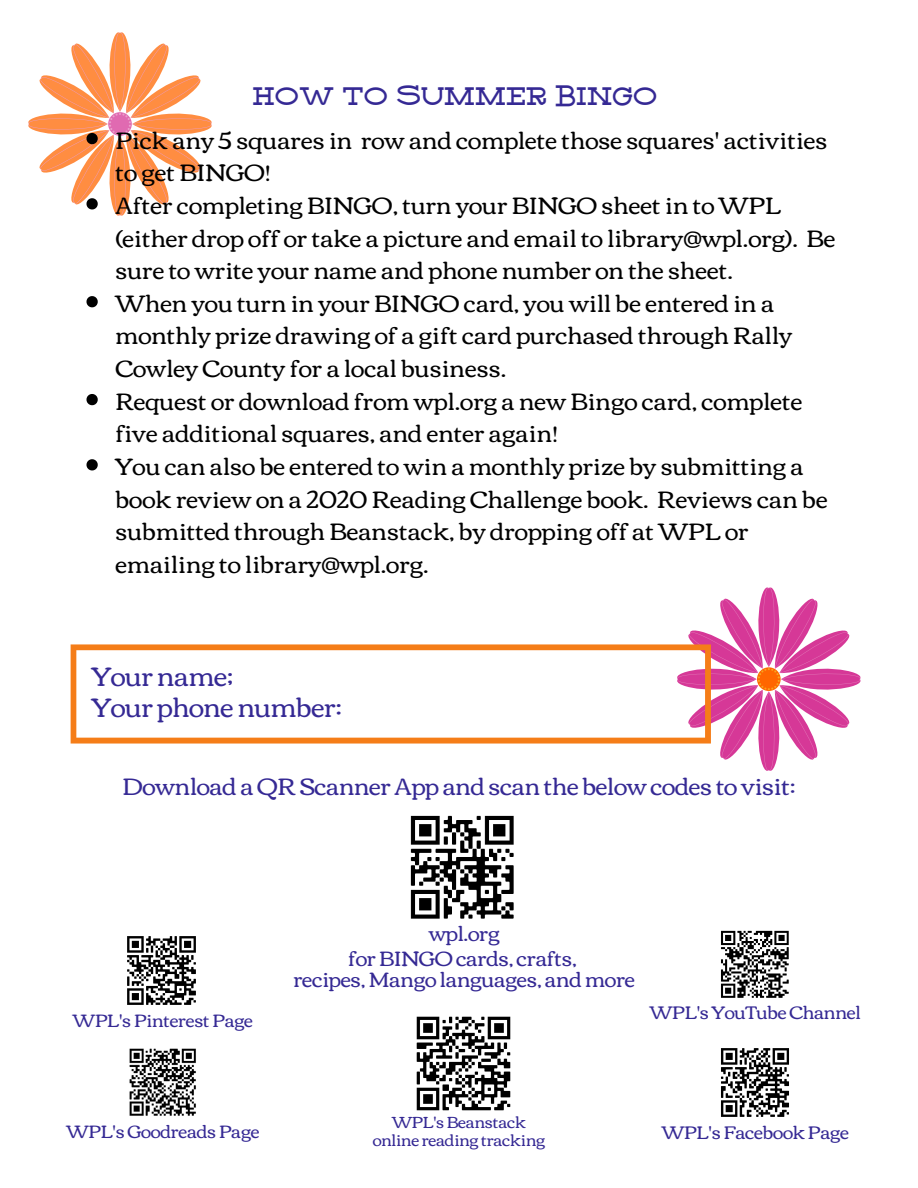
<style>
.page{position:relative;width:918px;height:1188px;background:#fff}
.page>*{position:absolute;margin:0;border:0;box-sizing:border-box;transform-origin:0 0}
.t1{font:42px "Carlson Slab";letter-spacing:-.015em;color:#352994}
.t2{font:27px/31.3px "Corben";letter-spacing:-.015em;color:#352994}
.t3{font:24px/32.7px "Corben";color:#000}
.t4{font:24px "Corben";letter-spacing:-.015em;color:#352994}
.t5{font:21px/24.8px "Corben";letter-spacing:-.015em;color:#352994;text-align:center}
.t6{font:18.3px "Corben";letter-spacing:-.015em;color:#352994}
.t7{font:18.15px "Corben";letter-spacing:-.015em;color:#352994}
.t8{font:16.2px/18.3px "Corben";letter-spacing:-.015em;color:#352994;text-align:center}
</style>
<div class="page">
<img style="left:410px;top:815px;width:104px;height:104px">
<img style="left:721px;top:930px;width:68px;height:68px">
<img style="left:127px;top:936px;width:69px;height:69px">
<img style="left:721px;top:1048px;width:68px;height:69px">
<img style="left:129px;top:1048px;width:67px;height:68px">
<svg style="left:28px;top:32px;width:184px;height:184px"></svg>
<svg style="left:86px;top:296px;width:12px;height:11px"></svg>
<svg style="left:86px;top:394px;width:12px;height:11px"></svg>
<svg style="left:86px;top:459px;width:12px;height:11px"></svg>
<svg style="left:688px;top:587px;width:173px;height:184px"></svg>
<svg style="left:71px;top:644px;width:640px;height:100px"></svg>
<img style="left:416px;top:1016px;width:95px;height:95px">
<h1 class="t1" style="left:252px;top:72px;width:407px">how to Summer Bingo</h1>
<p class="t3" style="left:115px;top:124px;width:721px">Pick any 5 squares in row and complete those squares' activities to get BINGO!<br>After completing BINGO, turn your BINGO sheet in to WPL (either drop off or take a picture and email to library@wpl.org). Be sure to write your name and phone number on the sheet.<br>When you turn in your BINGO card, you will be entered in a monthly prize drawing of a gift card purchased through Rally Cowley County for a local business.<br>Request or download from wpl.org a new Bingo card, complete five additional squares, and enter again!<br>You can also be entered to win a monthly prize by submitting a book review on a 2020 Reading Challenge book. Reviews can be submitted through Beanstack, by dropping off at WPL or emailing to library@wpl.org.</p>
<p class="t2" style="left:92px;top:661px;width:252px">Your name;<br>Your phone number:</p>
<p class="t4" style="left:122px;top:773px;width:675px">Download a QR Scanner App and scan the below codes to visit:</p>
<p class="t7" style="left:73px;top:1010px;width:182px">WPL's Pinterest Page</p>
<p class="t5" style="left:348px;top:921px;width:230px">wpl.org<br>for BINGO cards, crafts,</p>
<p class="t5" style="left:293px;top:967px;width:343px">recipes, Mango languages, and more</p>
<p class="t6" style="left:650px;top:1002px;width:213px">WPL's YouTube Channel</p>
<p class="t8" style="left:373px;top:1113px;width:174px">WPL's Beanstack online reading tracking</p>
<p class="t7" style="left:66px;top:1121px;width:195px">WPL's Goodreads Page</p>
<p class="t6" style="left:662px;top:1122px;width:189px">WPL's Facebook Page</p>
</div>
